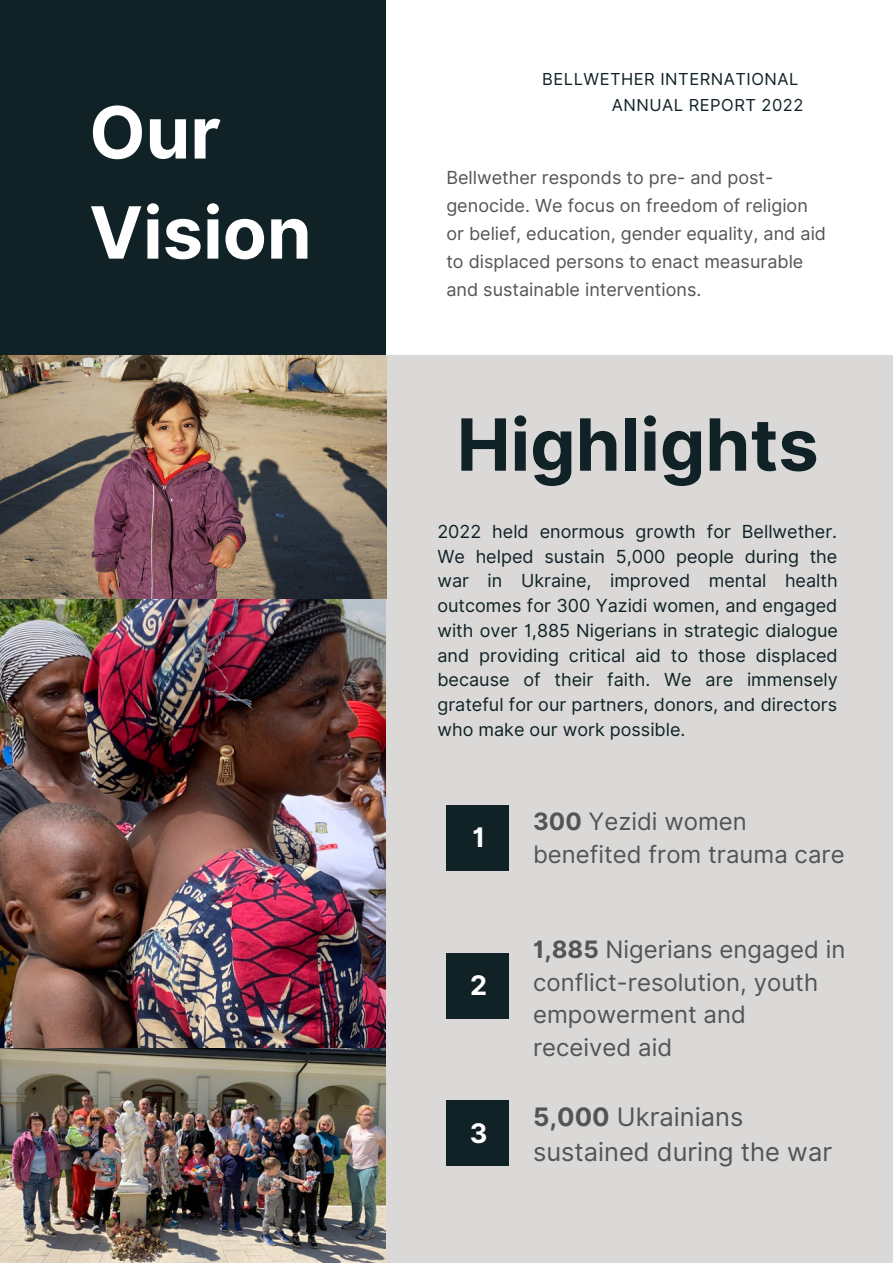
<style>
.page{position:relative;width:893px;height:1264px;background:#fff}
.page>*{position:absolute;margin:0;border:0;box-sizing:border-box;transform-origin:0 0}
.t1{font:700 72px "Inter";color:#102226}
.t2{font:700 72px/100.1px "Inter";color:#fff}
.t3{font:700 27px "Inter";color:#fff}
.t4{font:25.35px/34.8px "Inter";color:#545454}
.t5{font:23.85px/32.5px "Inter";color:#545454}
.t6{font:18px/24.8px "Inter";color:#102226;text-align:justify}
.t7{font:18px/28px "Inter";color:#545454}
.t8{font:16.5px/25.8px "Inter";letter-spacing:.03em;color:#102226}
.s1{font-weight:700}
</style>
<div class="page">
<div style="left:0;top:0;width:385px;height:355px;background:#102226"></div>
<div style="left:385px;top:355px;width:507px;height:907px;background:#dad9d8"></div>
<div style="left:446px;top:805px;width:63px;height:65px;background:#102226"></div>
<div style="left:446px;top:952px;width:63px;height:66px;background:#102226"></div>
<div style="left:446px;top:1100px;width:63px;height:65px;background:#102226"></div>
<img style="left:0;top:598px;width:386px;height:664px">
<img style="left:0;top:355px;width:386px;height:243px">
<h1 class="t2" style="left:89px;top:82px;width:224px">Our<br>Vision</h1>
<p class="t8" style="left:612px;top:66px;width:193px;text-indent:-70px">BELLWETHER INTERNATIONAL<br>ANNUAL REPORT 2022</p>
<p class="t7" style="left:446px;top:163px;width:381px">Bellwether responds to pre- and post&shy;genocide. We focus on freedom of religion or belief, education, gender equality, and aid to displaced persons to enact measurable and sustainable interventions.</p>
<h1 class="t1" style="left:457px;top:401px;width:363px">Highlights</h1>
<p class="t6" style="left:437px;top:519px;width:402px">2022 held enormous growth for Bellwether.<br>We helped sustain 5,000 people during the war in Ukraine, improved mental health outcomes for 300 Yazidi women, and engaged with over 1,885 Nigerians in strategic dialogue and providing critical aid to those displaced because of their faith. We are immensely grateful for our partners, donors, and directors who make our work possible.</p>
<h2 class="t3" style="left:472px;top:821px;width:14px">1</h2>
<h2 class="t3" style="left:470px;top:969px;width:18px">2</h2>
<h2 class="t3" style="left:470px;top:1116px;width:19px">3</h2>
<h3 class="t5" style="left:533px;top:805px;width:313px"><span class="s1">300</span> Yezidi women benefited from trauma care</h3>
<h3 class="t5" style="left:533px;top:933px;width:314px"><span class="s1">1,885</span> Nigerians engaged in conflict-resolution, youth empowerment and received aid</h3>
<h3 class="t4" style="left:533px;top:1099px;width:300px"><span class="s1">5,000</span> Ukrainians sustained during the war</h3>
</div>
